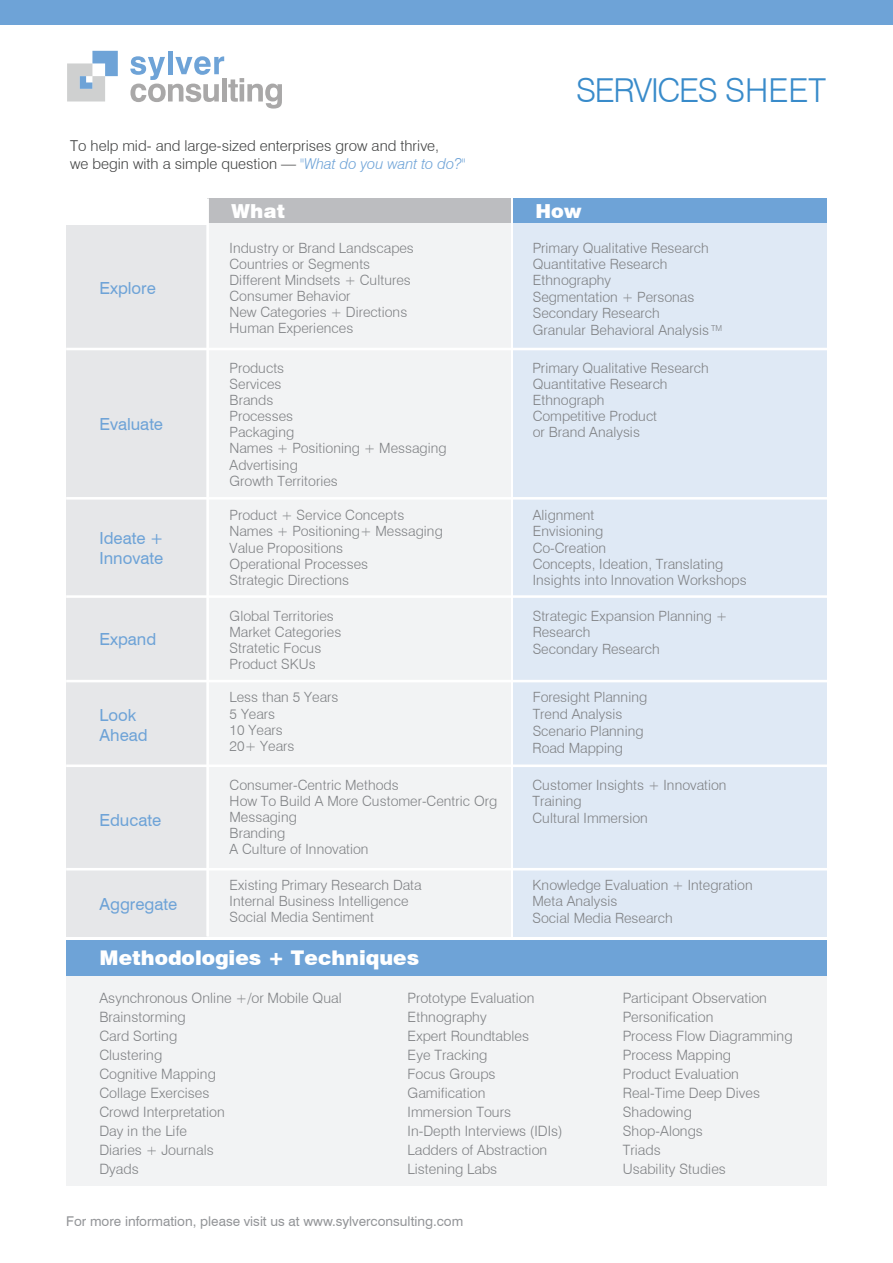
<style>
.page{position:relative;width:893px;height:1263px;background:#fff}
.page>*{position:absolute;margin:0;border:0;box-sizing:border-box;transform-origin:0 0}
.t1{font:300 33px "Swiss 721 BT";letter-spacing:-.04em;color:#398bca}
.t2{font:900 20.25px "Swiss 721 BT";color:#fff}
.t3{font:900 19.35px "Swiss 721 BT";letter-spacing:.005em;color:#fff}
.t4{font:16.65px/20px "Swiss 721 Greek BT";color:#6ea3d7}
.t5{font:300 15px/18px "Swiss 721 BT";color:#434444}
.t6{font:300 14.25px/18.9px "Swiss 721 BT";color:#808285}
.t7{font:300 14.1px/16.2px "Swiss 721 BT";color:#808285}
.t8{font:13.5px "Swiss 721 BT";color:#939598}
.s1{font-style:italic;color:#6ea3d7}
</style>
<div class="page">
<div style="left:66px;top:964px;width:761px;height:222px;background:#f2f3f4"></div>
<div style="left:0;top:0;width:893px;height:24px;background:#6ea3d7"></div>
<div style="left:168px;top:51px;width:5px;height:23px;background:#6ea3d7"></div>
<svg style="left:130px;top:56px;width:152px;height:53px"></svg>
<svg style="left:67px;top:51px;width:51px;height:50px"></svg>
<div style="left:66px;top:940px;width:761px;height:36px;background:#6ea3d7"></div>
<div style="left:66px;top:225px;width:142px;height:711px;background:#e6e7e9"></div>
<div style="left:208px;top:199px;width:303px;height:737px;background:#f2f3f4"></div>
<div style="left:514px;top:199px;width:313px;height:737px;background:#dfe9f5"></div>
<div style="left:208px;top:198px;width:303px;height:25px;background:#bcbdc0"></div>
<div style="left:514px;top:198px;width:313px;height:25px;background:#6ea3d7"></div>
<hr style="left:66px;top:348px;width:762px;height:2px;background:#fff">
<hr style="left:66px;top:497px;width:762px;height:3px;background:#fff">
<hr style="left:66px;top:595px;width:762px;height:3px;background:#fff">
<hr style="left:66px;top:680px;width:762px;height:2px;background:#fff">
<hr style="left:66px;top:764px;width:762px;height:3px;background:#fff">
<hr style="left:66px;top:868px;width:762px;height:2px;background:#fff">
<hr style="left:206px;top:198px;width:3px;height:738px;background:#fff">
<p class="t5" style="left:70px;top:137px;width:397px">To help mid- and large-sized enterprises grow and thrive,<br>we begin with a simple question — <span class="s1">"What do you want to do?"</span></p>
<h1 class="t1" style="left:576px;top:70px;width:251px">SERVICES SHEET</h1>
<p class="t4" style="left:99px;top:278px;width:58px">Explore</p>
<p class="t4" style="left:99px;top:414px;width:65px">Evaluate</p>
<p class="t4" style="left:99px;top:528px;width:66px">Ideate +<br>Innovate</p>
<p class="t4" style="left:99px;top:630px;width:58px">Expand</p>
<p class="t4" style="left:99px;top:705px;width:50px">Look<br>Ahead</p>
<p class="t4" style="left:99px;top:810px;width:63px">Educate</p>
<p class="t4" style="left:99px;top:894px;width:79px">Aggregate</p>
<h3 class="t3" style="left:231px;top:200px;width:56px">What</h3>
<h3 class="t3" style="left:535px;top:200px;width:48px">How</h3>
<p class="t7" style="left:230px;top:239px;width:186px">Industry or Brand Landscapes<br>Countries or Segments<br>Different Mindsets + Cultures<br>Consumer Behavior<br>New Categories + Directions<br>Human Experiences</p>
<p class="t7" style="left:230px;top:359px;width:219px">Products<br>Services<br>Brands<br>Processes<br>Packaging<br>Names + Positioning + Messaging<br>Advertising<br>Growth Territories</p>
<p class="t7" style="left:230px;top:507px;width:215px">Product + Service Concepts<br>Names + Positioning+ Messaging<br>Value Propositions<br>Operational Processes<br>Strategic Directions</p>
<p class="t7" style="left:230px;top:608px;width:113px">Global Territories<br>Market Categories<br>Stratetic Focus<br>Product SKUs</p>
<p class="t7" style="left:230px;top:689px;width:110px">Less than 5 Years<br>5 Years<br>10 Years<br>20+ Years</p>
<p class="t7" style="left:230px;top:776px;width:269px">Consumer-Centric Methods<br>How To Build A More Customer-Centric Org<br>Messaging<br>Branding<br>A Culture of Innovation</p>
<p class="t7" style="left:230px;top:877px;width:194px">Existing Primary Research Data<br>Internal Business Intelligence<br>Social Media Sentiment</p>
<p class="t7" style="left:533px;top:239px;width:178px">Primary Qualitative Research<br>Quantitative Research</p>
<p class="t7" style="left:533px;top:288px;width:191px;line-height:16.8px">Segmentation + Personas<br>Secondary Research<br>Granular Behavioral Analysis <sup>TM</sup></p>
<p class="t7" style="left:533px;top:272px;width:80px">Ethnography</p>
<p class="t7" style="left:533px;top:359px;width:178px">Primary Qualitative Research<br>Quantitative Research</p>
<p class="t7" style="left:533px;top:408px;width:126px">Competitive Product or Brand Analysis</p>
<p class="t7" style="left:533px;top:392px;width:73px">Ethnograph</p>
<p class="t7" style="left:533px;top:507px;width:63px">Alignment</p>
<p class="t7" style="left:533px;top:555px;width:215px">Concepts, Ideation, Translating<br>Insights into Innovation Workshops</p>
<p class="t7" style="left:533px;top:607px;width:196px">Strategic Expansion Planning +<br>Research<br>Secondary Research</p>
<p class="t7" style="left:533px;top:689px;width:116px;line-height:16.8px">Foresight Planning<br>Trend Analysis<br>Scenario Planning<br>Road Mapping</p>
<p class="t7" style="left:533px;top:523px;width:75px">Envisioning<br>Co-Creation</p>
<p class="t7" style="left:533px;top:776px;width:195px">Customer Insights + Innovation<br>Training<br>Cultural Immersion</p>
<p class="t7" style="left:533px;top:876px;width:222px">Knowledge Evaluation + Integration<br>Meta Analysis<br>Social Media Research</p>
<h2 class="t2" style="left:99px;top:945px;width:321px">Methodologies + Techniques</h2>
<p class="t6" style="left:99px;top:989px;width:244px">Asynchronous Online +/or Mobile Qual<br>Brainstorming<br>Card Sorting<br>Clustering<br>Cognitive Mapping<br>Collage Exercises<br>Crowd Interpretation<br>Day in the Life<br>Diaries + Journals<br>Dyads</p>
<p class="t6" style="left:407px;top:989px;width:157px">Prototype Evaluation<br>Ethnography<br>Expert Roundtables<br>Eye Tracking<br>Focus Groups<br>Gamification<br>Immersion Tours<br>In-Depth Interviews (IDIs)<br>Ladders of Abstraction<br>Listening Labs</p>
<p class="t6" style="left:623px;top:989px;width:171px">Participant Observation<br>Personification<br>Process Flow Diagramming<br>Process Mapping<br>Product Evaluation<br>Real-Time Deep Dives<br>Shadowing<br>Shop-Alongs<br>Triads<br>Usability Studies</p>
<p class="t8" style="left:66px;top:1213px;width:399px">For more information, please visit us at www.sylverconsulting.com</p>
</div>
